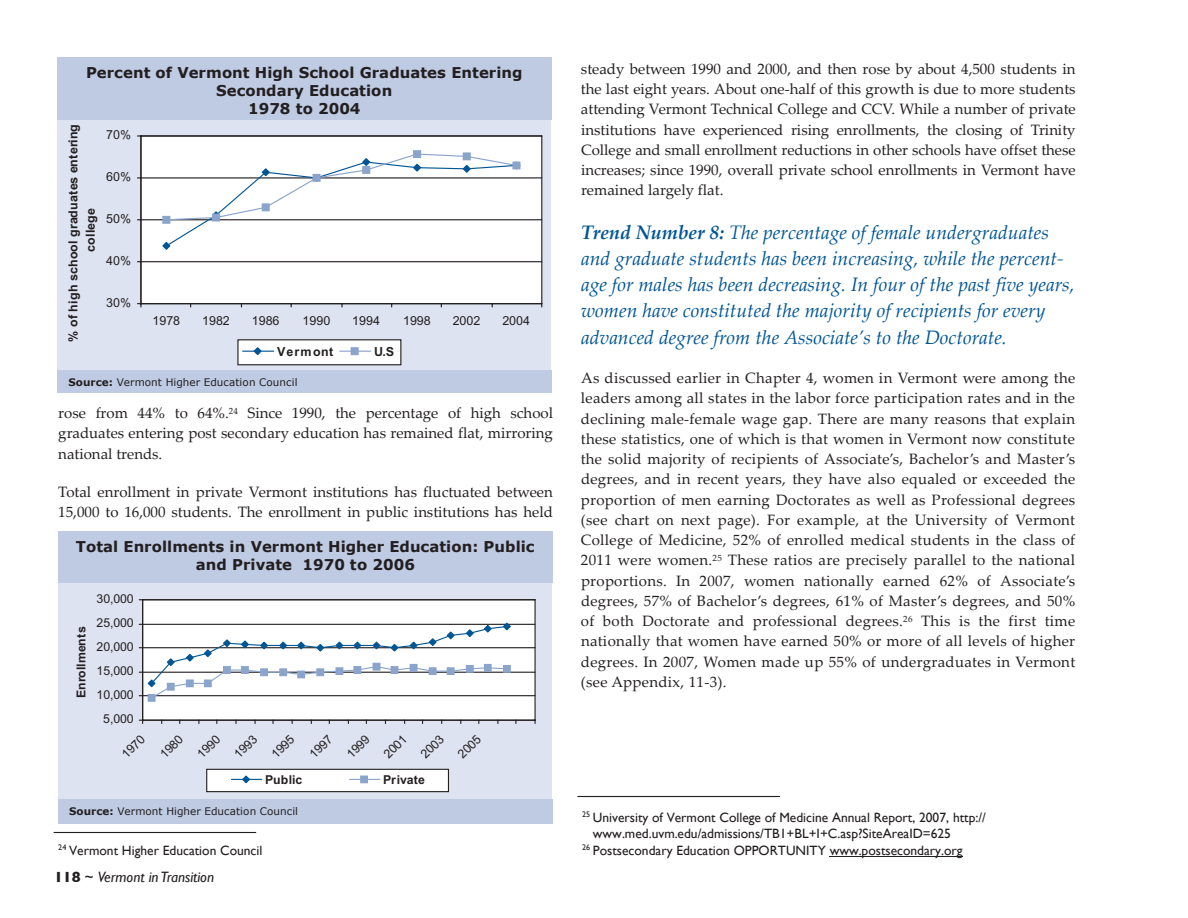
<style>
.page{position:relative;width:1188px;height:918px;background:#fff}
.page>*{position:absolute;margin:0;border:0;box-sizing:border-box;transform-origin:0 0}
.t1{font:italic 19.5px/26.4px "Palatino Linotype";color:#005595}
.t2{font:15px/20.2px "Palatino Linotype";color:#231f20;text-align:justify}
.t3{font:italic 15px "Gill Sans";color:#231f20}
.t4{font:700 14.85px/18.1px "Verdana";color:#231f20;text-align:center}
.t5{font:13.5px/15.6px "Gill Sans";color:#231f20}
.t6{font:12.45px "Arial";color:#231f20}
.t7{font:700 12.45px/17.2px "Arial";letter-spacing:.025em;color:#231f20;text-align:center}
.t8{font:700 12.45px "Arial";letter-spacing:.08em;color:#231f20}
.t9{font:12.3px "Arial";letter-spacing:-.005em;color:#231f20}
.t10{font:700 12.3px "Arial";color:#231f20}
.t11{font:700 12.3px "Arial";letter-spacing:.02em;color:#231f20}
.t12{font:10.35px "Verdana";letter-spacing:.005em;color:#231f20}
.s1{font-weight:700}
.s2{font-weight:700;font-style:normal}
.s3{font-style:normal}
</style>
<div class="page">
<hr style="left:830px;top:856px;width:133px;height:1px;background:#231f20">
<hr style="left:578px;top:796px;width:202px;height:1px;background:#231f20">
<hr style="left:54px;top:832px;width:202px;height:1px;background:#231f20">
<div style="left:57px;top:57px;width:494px;height:63px;background:#bfcbe3"></div>
<div style="left:57px;top:120px;width:494px;height:251px;background:#dde3f0"></div>
<div style="left:141px;top:136px;width:401px;height:168px;background:#fff"></div>
<hr style="left:141px;top:261px;width:401px;height:1px;background:#231f20">
<hr style="left:141px;top:219px;width:401px;height:1px;background:#231f20">
<hr style="left:141px;top:177px;width:401px;height:1px;background:#231f20">
<hr style="left:141px;top:135px;width:401px;height:2px;background:#231f20">
<hr style="left:541px;top:136px;width:1px;height:168px;background:#231f20">
<hr style="left:140px;top:136px;width:2px;height:168px;background:#231f20">
<hr style="left:141px;top:303px;width:401px;height:1px;background:#231f20">
<svg style="left:161px;top:153px;width:361px;height:97px"></svg>
<div style="left:163px;top:216px;width:7px;height:7px;background:#8ba4cc"></div>
<div style="left:162px;top:216px;width:8px;height:8px;border:1px solid #8ba4cc"></div>
<div style="left:213px;top:214px;width:7px;height:7px;background:#8ba4cc"></div>
<div style="left:212px;top:214px;width:8px;height:8px;border:1px solid #8ba4cc"></div>
<div style="left:262px;top:204px;width:7px;height:7px;background:#8ba4cc"></div>
<div style="left:262px;top:203px;width:8px;height:8px;border:1px solid #8ba4cc"></div>
<div style="left:313px;top:175px;width:7px;height:6px;background:#8ba4cc"></div>
<div style="left:313px;top:174px;width:8px;height:8px;border:1px solid #8ba4cc"></div>
<div style="left:363px;top:167px;width:7px;height:6px;background:#8ba4cc"></div>
<div style="left:362px;top:166px;width:8px;height:8px;border:1px solid #8ba4cc"></div>
<div style="left:414px;top:151px;width:7px;height:6px;background:#8ba4cc"></div>
<div style="left:413px;top:150px;width:8px;height:8px;border:1px solid #8ba4cc"></div>
<div style="left:463px;top:153px;width:7px;height:7px;background:#8ba4cc"></div>
<div style="left:463px;top:152px;width:8px;height:8px;border:1px solid #8ba4cc"></div>
<div style="left:513px;top:162px;width:7px;height:7px;background:#8ba4cc"></div>
<div style="left:512px;top:162px;width:8px;height:7px;border:1px solid #8ba4cc"></div>
<div style="left:238px;top:340px;width:163px;height:25px;background:#fff"></div>
<div style="left:237px;top:339px;width:164px;height:26px;border:1px solid #231f20"></div>
<hr style="left:243px;top:351px;width:31px;height:1px;background:#005595">
<svg style="left:253px;top:347px;width:10px;height:9px"></svg>
<hr style="left:340px;top:351px;width:31px;height:1px;background:#8ba4cc">
<div style="left:351px;top:348px;width:7px;height:7px;background:#8ba4cc"></div>
<div style="left:351px;top:347px;width:8px;height:8px;border:1px solid #8ba4cc"></div>
<div style="left:58px;top:370px;width:494px;height:23px;background:#bfcbe3"></div>
<div style="left:58px;top:583px;width:494px;height:222px;background:#dde3f0"></div>
<div style="left:143px;top:600px;width:392px;height:120px;background:#fff"></div>
<hr style="left:143px;top:695px;width:392px;height:1px;background:#231f20">
<hr style="left:143px;top:672px;width:392px;height:1px;background:#231f20">
<hr style="left:143px;top:647px;width:392px;height:1px;background:#231f20">
<hr style="left:143px;top:624px;width:392px;height:1px;background:#231f20">
<hr style="left:143px;top:599px;width:392px;height:1px;background:#231f20">
<hr style="left:534px;top:600px;width:2px;height:120px;background:#231f20">
<hr style="left:142px;top:600px;width:1px;height:120px;background:#231f20">
<hr style="left:143px;top:720px;width:392px;height:1px;background:#231f20">
<div style="left:148px;top:695px;width:7px;height:6px;background:#8ba4cc"></div>
<div style="left:148px;top:694px;width:8px;height:8px;border:1px solid #8ba4cc"></div>
<svg style="left:139px;top:622px;width:373px;height:77px"></svg>
<div style="left:503px;top:665px;width:8px;height:8px;border:1px solid #8ba4cc"></div>
<div style="left:207px;top:769px;width:241px;height:23px;background:#fff"></div>
<div style="left:206px;top:769px;width:243px;height:23px;border:1px solid #231f20"></div>
<hr style="left:231px;top:779px;width:31px;height:1px;background:#005595">
<svg style="left:241px;top:775px;width:10px;height:9px"></svg>
<hr style="left:349px;top:779px;width:31px;height:1px;background:#8ba4cc">
<div style="left:361px;top:776px;width:6px;height:7px;background:#8ba4cc"></div>
<div style="left:360px;top:776px;width:8px;height:7px;border:1px solid #8ba4cc"></div>
<div style="left:58px;top:532px;width:494px;height:51px;background:#bfcbe3"></div>
<div style="left:58px;top:799px;width:494px;height:25px;background:#bfcbe3"></div>
<p class="t4" style="left:86px;top:63px;width:438px">Percent of Vermont High School Graduates Entering<br>Secondary Education<br>1978 to 2004</p>
<p class="t7" style="left:64px;top:342px;width:220px;rotate:-90deg">% of high school graduates entering college</p>
<p class="t6" style="left:106px;top:128px;width:26px">70%</p>
<p class="t6" style="left:106px;top:170px;width:26px">60%</p>
<p class="t6" style="left:106px;top:212px;width:26px">50%</p>
<p class="t6" style="left:106px;top:253px;width:26px">40%</p>
<p class="t6" style="left:106px;top:295px;width:26px">30%</p>
<p class="t6" style="left:153px;top:314px;width:29px">1978</p>
<p class="t6" style="left:202px;top:314px;width:29px">1982</p>
<p class="t6" style="left:252px;top:314px;width:29px">1986</p>
<p class="t6" style="left:303px;top:314px;width:29px">1990</p>
<p class="t6" style="left:352px;top:314px;width:29px">1994</p>
<p class="t6" style="left:403px;top:314px;width:29px">1998</p>
<p class="t6" style="left:453px;top:314px;width:29px">2002</p>
<p class="t6" style="left:502px;top:314px;width:29px">2004</p>
<p class="t8" style="left:277px;top:344px;width:58px">Vermont</p>
<p class="t7" style="left:374px;top:343px;width:21px">U.S</p>
<p class="t12" style="left:69px;top:376px;width:230px"><span class="s1">Source:</span> Vermont Higher Education Council</p>
<p class="t2" style="left:58px;top:402px;width:496px">rose from 44% to 64%.<sup>24</sup> Since 1990, the percentage of high school graduates entering post secondary education has remained flat, mirroring national trends.</p>
<p class="t2" style="left:58px;top:481px;width:496px">Total enrollment in private Vermont institutions has fluctuated between<br>15,000 to 16,000 students. The enrollment in public institutions has held</p>
<p class="t4" style="left:76px;top:538px;width:460px;line-height:17.7px">Total Enrollments in Vermont Higher Education: Public and Private 1970 to 2006</p>
<p class="t11" style="left:74px;top:698px;width:73px;rotate:-90deg">Enrollments</p>
<p class="t9" style="left:97px;top:592px;width:39px">30,000</p>
<p class="t9" style="left:97px;top:616px;width:39px">25,000</p>
<p class="t9" style="left:97px;top:640px;width:39px">20,000</p>
<p class="t9" style="left:97px;top:664px;width:39px">15,000</p>
<p class="t9" style="left:97px;top:688px;width:39px">10,000</p>
<p class="t9" style="left:103px;top:712px;width:32px">5,000</p>
<p class="t9" style="left:119px;top:751px;width:28px;rotate:-45deg">1970</p>
<p class="t9" style="left:157px;top:751px;width:29px;rotate:-45deg">1980</p>
<p class="t9" style="left:194px;top:751px;width:28px;rotate:-45deg">1990</p>
<p class="t9" style="left:231px;top:751px;width:29px;rotate:-45deg">1993</p>
<p class="t9" style="left:268px;top:751px;width:29px;rotate:-45deg">1995</p>
<p class="t9" style="left:307px;top:751px;width:29px;rotate:-45deg">1997</p>
<p class="t9" style="left:344px;top:751px;width:29px;rotate:-45deg">1999</p>
<p class="t9" style="left:381px;top:751px;width:29px;rotate:-45deg">2001</p>
<p class="t9" style="left:418px;top:751px;width:28px;rotate:-45deg">2003</p>
<p class="t9" style="left:455px;top:751px;width:29px;rotate:-45deg">2005</p>
<p class="t10" style="left:265px;top:772px;width:39px">Public</p>
<p class="t10" style="left:383px;top:772px;width:43px">Private</p>
<p class="t12" style="left:69px;top:804px;width:230px"><span class="s1">Source:</span> Vermont Higher Education Council</p>
<p class="t5" style="left:58px;top:843px;width:206px"><sup>24</sup> Vermont Higher Education Council</p>
<p class="t3" style="left:54px;top:868px;width:162px"><span class="s2">118</span> <span class="s3">~</span> Vermont in Transition</p>
<p class="t2" style="left:581px;top:58px;width:496px">steady between 1990 and 2000, and then rose by about 4,500 students in the last eight years. About one‐half of this growth is due to more students attending Vermont Technical College and CCV. While a number of private institutions have experienced rising enrollments, the closing of Trinity College and small enrollment reductions in other schools have offset these increases; since 1990, overall private school enrollments in Vermont have remained largely flat.</p>
<p class="t1" style="left:581px;top:218px;width:495px"><span class="s1">Trend Number 8:</span> The percentage of female undergraduates and graduate students has been increasing, while the percent‐ age for males has been decreasing. In four of the past five years, women have constituted the majority of recipients for every advanced degree from the Associate’s to the Doctorate.</p>
<p class="t2" style="left:581px;top:367px;width:496px">As discussed earlier in Chapter 4, women in Vermont were among the leaders among all states in the labor force participation rates and in the declining male‐female wage gap. There are many reasons that explain these statistics, one of which is that women in Vermont now constitute the solid majority of recipients of Associate’s, Bachelor’s and Master’s degrees, and in recent years, they have also equaled or exceeded the proportion of men earning Doctorates as well as Professional degrees (see chart on next page). For example, at the University of Vermont College of Medicine, 52% of enrolled medical students in the class of 2011 were women.<sup>25</sup> These ratios are precisely parallel to the national proportions. In 2007, women nationally earned 62% of Associate’s degrees, 57% of Bachelor’s degrees, 61% of Master’s degrees, and 50% of both Doctorate and professional degrees.<sup>26</sup> This is the first time nationally that women have earned 50% or more of all levels of higher degrees. In 2007, Women made up 55% of undergraduates in Vermont (see Appendix, 11‐3).</p>
<p class="t5" style="left:593px;top:810px;width:395px;text-indent:-11px"><sup>25</sup> University of Vermont College of Medicine Annual Report, 2007, http:// www.med.uvm.edu/admissions/TB1+BL+I+C.asp?SiteAreaID=625</p>
<p class="t5" style="left:582px;top:843px;width:382px"><sup>26</sup> Postsecondary Education OPPORTUNITY www.postsecondary.org</p>
</div>
